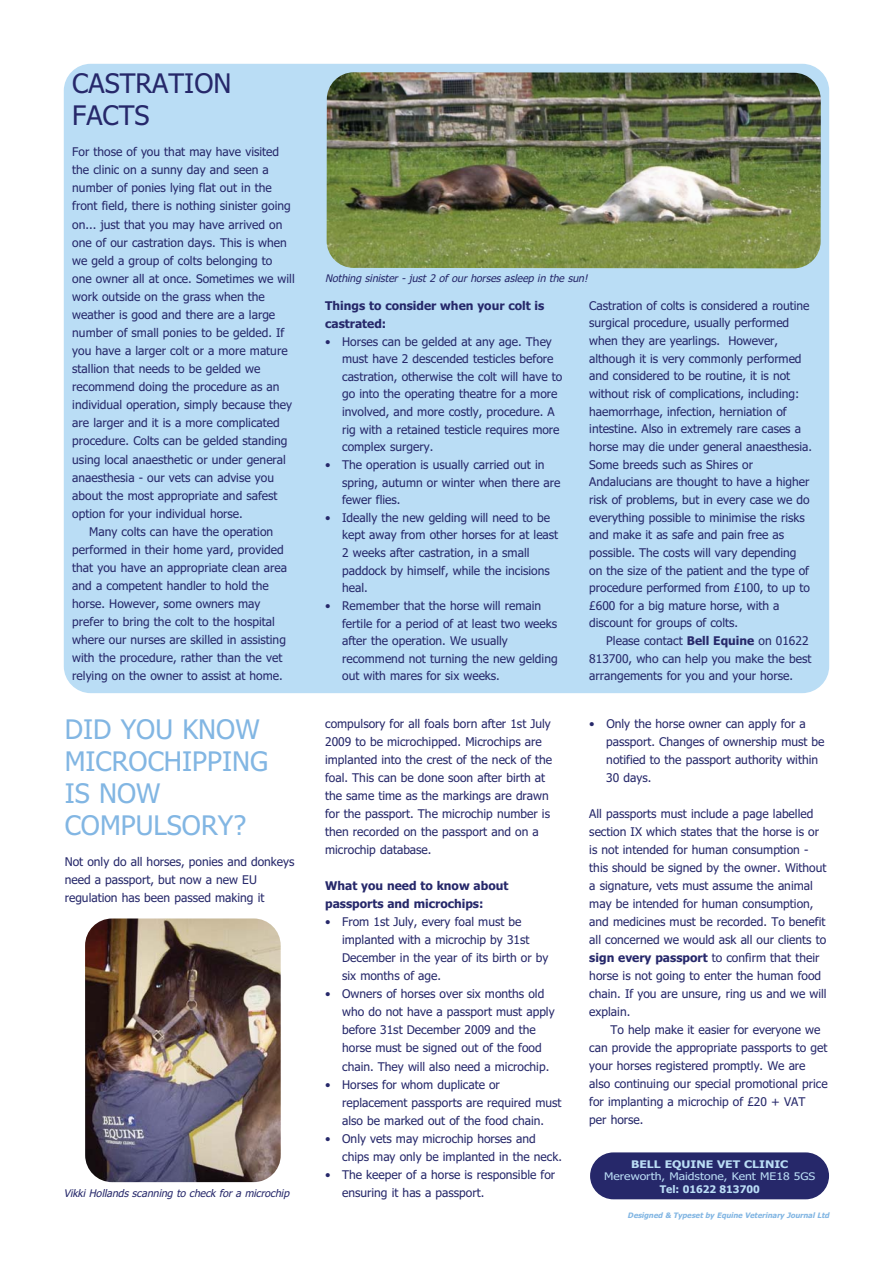
<style>
.page{position:relative;width:893px;height:1263px;background:#fff}
.page>*{position:absolute;margin:0;border:0;box-sizing:border-box;transform-origin:0 0}
.t1{font:27px/32px "Tahoma";color:#82b6e3}
.t2{font:27px/32.4px "Tahoma";color:#26286a}
.t3{font:12px/18px "Tahoma";color:#26286a}
.t4{font:700 12px/17.5px "Tahoma";color:#26286a}
.t5{font:italic 10.5px "Tahoma";color:#26286a}
.t6{font:10.5px "Tahoma";color:#baddf5;scale:1.16 1}
.t7{font:700 10.5px "Tahoma";color:#baddf5;scale:1.16 1}
.t8{font:700 10.5px "Tahoma";color:#baddf5}
.t9{font:italic 700 7.5px "Tahoma";color:#82b6e3}
.s1{font-weight:700}
</style>
<div class="page">
<div style="left:64px;top:64px;width:765px;height:629px;background:#baddf5;border-radius:27px"></div>
<div style="left:590px;top:1152px;width:239px;height:47px;background:#26286a;border-radius:23px"></div>
<img style="left:327px;top:72px;width:494px;height:196px">
<img style="left:85px;top:918px;width:196px;height:264px;border-radius:27px">
<h1 class="t2" style="left:72px;top:69px;width:161px">CASTRATION<br>FACTS</h1>
<p class="t3" style="left:72px;top:144px;width:208px">For those of you that may have visited</p>
<p class="t3" style="left:72px;top:162px;width:198px">the clinic on a sunny day and seen a</p>
<p class="t3" style="left:72px;top:180px;width:201px">number of ponies lying flat out in the</p>
<p class="t3" style="left:72px;top:198px;width:220px">front field, there is nothing sinister going</p>
<p class="t3" style="left:72px;top:216px;width:212px">on... just that you may have arrived on</p>
<p class="t3" style="left:72px;top:234px;width:216px">one of our castration days. This is when</p>
<p class="t3" style="left:72px;top:252px;width:202px">we geld a group of colts belonging to</p>
<p class="t3" style="left:72px;top:270px;width:224px">one owner all at once. Sometimes we will</p>
<p class="t3" style="left:72px;top:288px;width:194px">work outside on the grass when the</p>
<p class="t3" style="left:72px;top:307px;width:204px">weather is good and there are a large</p>
<p class="t3" style="left:72px;top:325px;width:214px">number of small ponies to be gelded. If</p>
<p class="t3" style="left:72px;top:343px;width:217px">you have a larger colt or a more mature</p>
<p class="t3" style="left:72px;top:361px;width:190px">stallion that needs to be gelded we</p>
<p class="t3" style="left:72px;top:379px;width:209px">recommend doing the procedure as an</p>
<p class="t3" style="left:72px;top:397px;width:221px">individual operation, simply because they</p>
<p class="t3" style="left:72px;top:415px;width:209px">are larger and it is a more complicated</p>
<p class="t3" style="left:72px;top:433px;width:217px">procedure. Colts can be gelded standing</p>
<p class="t3" style="left:72px;top:451px;width:215px">using local anaesthetic or under general</p>
<p class="t3" style="left:72px;top:469px;width:203px">anaesthesia - our vets can advise you</p>
<p class="t3" style="left:72px;top:487px;width:207px">about the most appropriate and safest</p>
<p class="t3" style="left:72px;top:505px;width:172px">option for your individual horse.</p>
<p class="t3" style="left:89px;top:523px;width:185px">Many colts can have the operation</p>
<p class="t3" style="left:72px;top:542px;width:213px">performed in their home yard, provided</p>
<p class="t3" style="left:72px;top:560px;width:216px">that you have an appropriate clean area</p>
<p class="t3" style="left:72px;top:578px;width:198px">and a competent handler to hold the</p>
<p class="t3" style="left:72px;top:596px;width:190px">horse. However, some owners may</p>
<p class="t3" style="left:72px;top:614px;width:204px">prefer to bring the colt to the hospital</p>
<p class="t3" style="left:72px;top:632px;width:215px">where our nurses are skilled in assisting</p>
<p class="t3" style="left:72px;top:650px;width:212px">with the procedure, rather than the vet</p>
<p class="t3" style="left:72px;top:668px;width:212px">relying on the owner to assist at home.</p>
<h1 class="t1" style="left:65px;top:716px;width:205px">DID YOU KNOW<br>MICROCHIPPING<br>IS NOW<br>COMPULSORY?</h1>
<p class="t3" style="left:65px;top:853px;width:231px">Not only do all horses, ponies and donkeys need a passport, but now a new EU regulation has been passed making it</p>
<p class="t5" style="left:64px;top:1188px;width:229px">Vikki Hollands scanning to check for a microchip</p>
<p class="t5" style="left:325px;top:274px;width:266px">Nothing sinister - just 2 of our horses asleep in the sun!</p>
<p class="t4" style="left:325px;top:298px;width:221px">Things to consider when your colt is castrated:</p>
<p class="t3" style="left:342px;top:333px;width:222px;line-height:17.5px;text-indent:-17px">• Horses can be gelded at any age. They must have 2 descended testicles before castration, otherwise the colt will have to go into the operating theatre for a more involved, and more costly, procedure. A rig with a retained testicle requires more complex surgery.</p>
<p class="t3" style="left:342px;top:457px;width:220px;line-height:17.5px;text-indent:-17px">• The operation is usually carried out in spring, autumn or winter when there are fewer flies.</p>
<p class="t3" style="left:342px;top:510px;width:218px;line-height:17.5px;text-indent:-17px">• Ideally the new gelding will need to be kept away from other horses for at least<br>2 weeks after castration, in a small paddock by himself, while the incisions heal.</p>
<p class="t3" style="left:342px;top:598px;width:217px;line-height:17.5px;text-indent:-17px">• Remember that the horse will remain fertile for a period of at least two weeks after the operation. We usually recommend not turning the new gelding out with mares for six weeks.</p>
<p class="t3" style="left:325px;top:715px;width:228px">compulsory for all foals born after 1st July 2009 to be microchipped. Microchips are implanted into the crest of the neck of the foal. This can be done soon after birth at the same time as the markings are drawn for the passport. The microchip number is then recorded on the passport and on a microchip database.</p>
<p class="t4" style="left:325px;top:878px;width:185px;line-height:18px">What you need to know about passports and microchips:</p>
<p class="t3" style="left:342px;top:914px;width:208px;text-indent:-17px">• From 1st July, every foal must be implanted with a microchip by 31st<br>December in the year of its birth or by six months of age.</p>
<p class="t3" style="left:342px;top:986px;width:214px;text-indent:-17px">• Owners of horses over six months old who do not have a passport must apply before 31st December 2009 and the horse must be signed out of the food chain. They will also need a microchip.</p>
<p class="t3" style="left:342px;top:1076px;width:221px;text-indent:-17px">• Horses for whom duplicate or replacement passports are required must also be marked out of the food chain.</p>
<p class="t3" style="left:342px;top:1130px;width:221px;text-indent:-17px">• Only vets may microchip horses and chips may only be implanted in the neck.</p>
<p class="t3" style="left:342px;top:1166px;width:215px;text-indent:-17px">• The keeper of a horse is responsible for ensuring it has a passport.</p>
<p class="t3" style="left:589px;top:298px;width:224px">Castration of colts is considered a routine surgical procedure, usually performed when they are yearlings. However, although it is very commonly performed and considered to be routine, it is not without risk of complications, including: haemorrhage, infection, herniation of intestine. Also in extremely rare cases a horse may die under general anaesthesia.<br>Some breeds such as Shires or Andalucians are thought to have a higher risk of problems, but in every case we do everything possible to minimise the risks and make it as safe and pain free as possible. The costs will vary depending on the size of the patient and the type of procedure performed from £100, to up to £600 for a big mature horse, with a discount for groups of colts.</p>
<p class="t3" style="left:589px;top:633px;width:224px;text-indent:17px">Please contact <span class="s1">Bell Equine</span> on 01622<br>813700, who can help you make the best arrangements for you and your horse.</p>
<p class="t3" style="left:606px;top:715px;width:220px;text-indent:-17px">• Only the horse owner can apply for a passport. Changes of ownership must be notified to the passport authority within<br>30 days.</p>
<p class="t3" style="left:589px;top:806px;width:239px">All passports must include a page labelled section IX which states that the horse is or is not intended for human consumption - this should be signed by the owner. Without a signature, vets must assume the animal may be intended for human consumption, and medicines must be recorded. To benefit all concerned we would ask all our clients to <span class="s1">sign every passport</span> to confirm that their horse is not going to enter the human food chain. If you are unsure, ring us and we will explain.</p>
<p class="t3" style="left:589px;top:1022px;width:240px;text-indent:21px">To help make it easier for everyone we can provide the appropriate passports to get your horses registered promptly. We are also continuing our special promotional price for implanting a microchip of £20 + VAT<br>per horse.</p>
<p class="t7" style="left:631px;top:1160px;width:137px">BELL EQUINE VET CLINIC</p>
<p class="t6" style="left:604px;top:1172px;width:183px">Mereworth, Maidstone, Kent ME18 5GS</p>
<p class="t8" style="left:660px;top:1185px;width:101px">Tel: 01622 813700</p>
<p class="t9" style="left:628px;top:1212px;width:205px">Designed &amp; Typeset by Equine Veterinary Journal Ltd</p>
</div>
